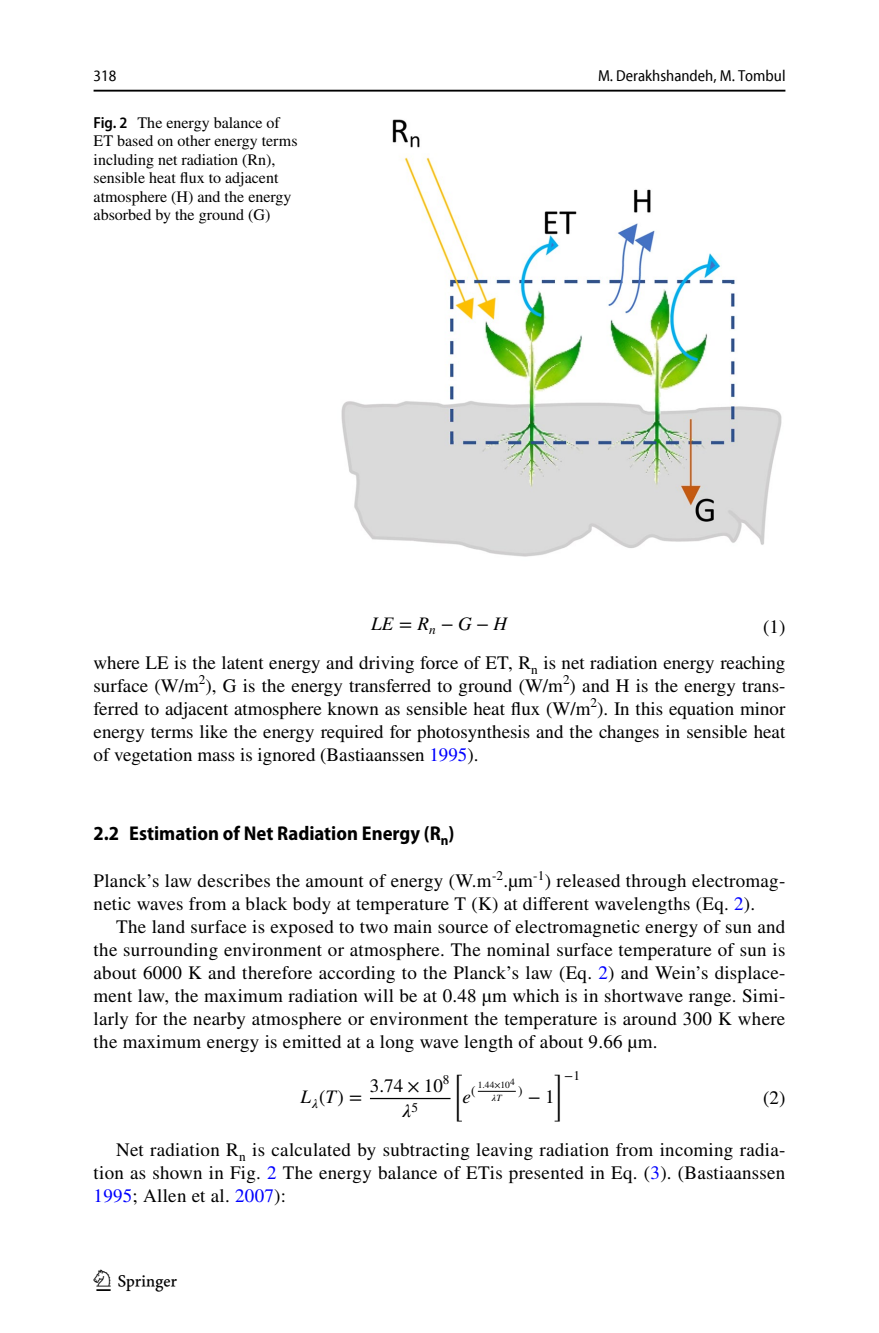
<style>
.page{position:relative;width:879px;height:1333px;background:#fff}
.page>*{position:absolute;margin:0;border:0;box-sizing:border-box;transform-origin:0 0}
.t1{font:30px "Springnew Regular 4";color:#000}
.t2{font:700 semi-condensed 20px "Myriad Pro";color:#000}
.t3{font:19px/23px "STIX";letter-spacing:.015em;color:#000;text-align:justify}
.t4{font:italic 19px "STIX General";color:#000}
.t5{font:19px "STIX Math Regular 2";color:#000}
.t6{font:19px "STIX General";color:#000}
.t7{font:19px "STIX Math Extensions";color:#000}
.t8{font:italic 19px "STIX Math";color:#000}
.t9{font:19px "STIX General Italic 2";color:#000}
.t10{font:16px/18.4px "STIX";color:#000}
.t11{font:semi-condensed 16px "Myriad Pro Unic";color:#000}
.t12{font:13.4px "STIX Math Regular 2";color:#000}
.t13{font:9.6px "STIX General";color:#000}
.t14{font:italic 9.6px "STIX Math";color:#000}
.s1{font-family:"Myriad Pro";font-weight:600;font-stretch:semi-condensed}
.s2{font-family:"STIX Math";font-style:normal}
.s3{color:#00f}
.s4{font-family:"STIX Math Regular 2"}
.s5{font-family:"STIX General Italic 2";font-style:normal}
.s6{font-family:"STIX General"}
.s7{font-family:"STIX General Italic 2"}
</style>
<div class="page">
<hr style="left:94px;top:90px;width:691px;height:2px;background:#000">
<hr style="left:370px;top:1097px;width:80px;height:2px;background:#000">
<hr style="left:478px;top:1090px;width:38px;height:1px;background:#000">
<img style="left:341px;top:119px;width:441px;height:438px">
<p class="t11" style="left:94px;top:69px;width:24px">318</p>
<p class="t11" style="left:598px;top:69px;width:189px">M. Derakhshandeh, M. Tombul</p>
<p class="t10" style="left:94px;top:114px;width:206px"><span class="s1">Fig. 2</span> The energy balance of<br>ET based on other energy terms including net radiation (Rn), sensible heat flux to adjacent atmosphere (H) and the energy absorbed by the ground (G)</p>
<p class="t4" style="left:371px;top:616px;width:137px">LE<span class="s2">=</span>R<sub>n</sub> <span class="s2">−</span>G<span class="s2">−</span>H</p>
<p class="t3" style="left:763px;top:616px;width:24px">(1)</p>
<p class="t3" style="left:94px;top:652px;width:693px">where LE is the latent energy and driving force of ET, R<sub>n</sub> is net radiation energy reaching surface (W/m<sup>2</sup>), G is the energy transferred to ground (W/m<sup>2</sup>) and H is the energy trans&shy;ferred to adjacent atmosphere known as sensible heat flux (W/m<sup>2</sup>). In this equation minor energy terms like the energy required for photosynthesis and the changes in sensible heat of vegetation mass is ignored (Bastiaanssen <span class="s3">1995</span>).</p>
<p class="t2" style="left:94px;top:822px;width:362px">2.2 Estimation of Net Radiation Energy (R<sub>n</sub>)</p>
<p class="t3" style="left:94px;top:870px;width:693px">Planck’s law describes the amount of energy (W.m<sup>-2</sup>.µm<sup>-1</sup>) released through electromag&shy;netic waves from a black body at temperature T (K) at different wavelengths (Eq. <span class="s3">2</span>).</p>
<p class="t3" style="left:94px;top:916px;width:693px;text-indent:23px">The land surface is exposed to two main source of electromagnetic energy of sun and the surrounding environment or atmosphere. The nominal surface temperature of sun is about 6000 K and therefore according to the Planck’s law (Eq. <span class="s3">2</span>) and Wein’s displace&shy;ment law, the maximum radiation will be at 0.48 µm which is in shortwave range. Simi&shy;larly for the nearby atmosphere or environment the temperature is around 300 K where the maximum energy is emitted at a long wave length of about 9.66 µm.</p>
<p class="t7" style="left:554px;top:1058px;width:27px">]<sub>−</sub><sub>1</sub></p>
<p class="t7" style="left:453px;top:1058px;width:11px">[</p>
<p class="t6" style="left:370px;top:1079px;width:81px">3.74 <span class="s4">×</span> 10<sup>8</sup></p>
<p class="t8" style="left:401px;top:1104px;width:18px">𝜆<sup>5</sup></p>
<p class="t13" style="left:478px;top:1081px;width:38px">1.44<span class="s4">×</span>104</p>
<p class="t14" style="left:491px;top:1094px;width:12px">𝜆<span class="s5">T</span></p>
<p class="t12" style="left:471px;top:1085px;width:6px">(</p>
<p class="t12" style="left:518px;top:1085px;width:6px">)</p>
<p class="t5" style="left:528px;top:1089px;width:28px">−<span class="s6">1</span></p>
<p class="t5" style="left:300px;top:1089px;width:63px"><span class="s7">L</span><sub>𝜆</sub>(<span class="s7">T</span>) =</p>
<p class="t3" style="left:763px;top:1086px;width:24px">(2)</p>
<p class="t9" style="left:462px;top:1090px;width:10px">e</p>
<p class="t3" style="left:94px;top:1139px;width:693px;text-indent:23px">Net radiation R<sub>n</sub> is calculated by subtracting leaving radiation from incoming radia&shy;tion as shown in Fig. <span class="s3">2</span> The energy balance of ETis presented in Eq. (<span class="s3">3</span>). (Bastiaanssen <span class="s3">1995</span>; Allen et al. <span class="s3">2007</span>):</p>
<h1 class="t1" style="left:96px;top:1269px;width:83px">1 3</h1>
</div>
